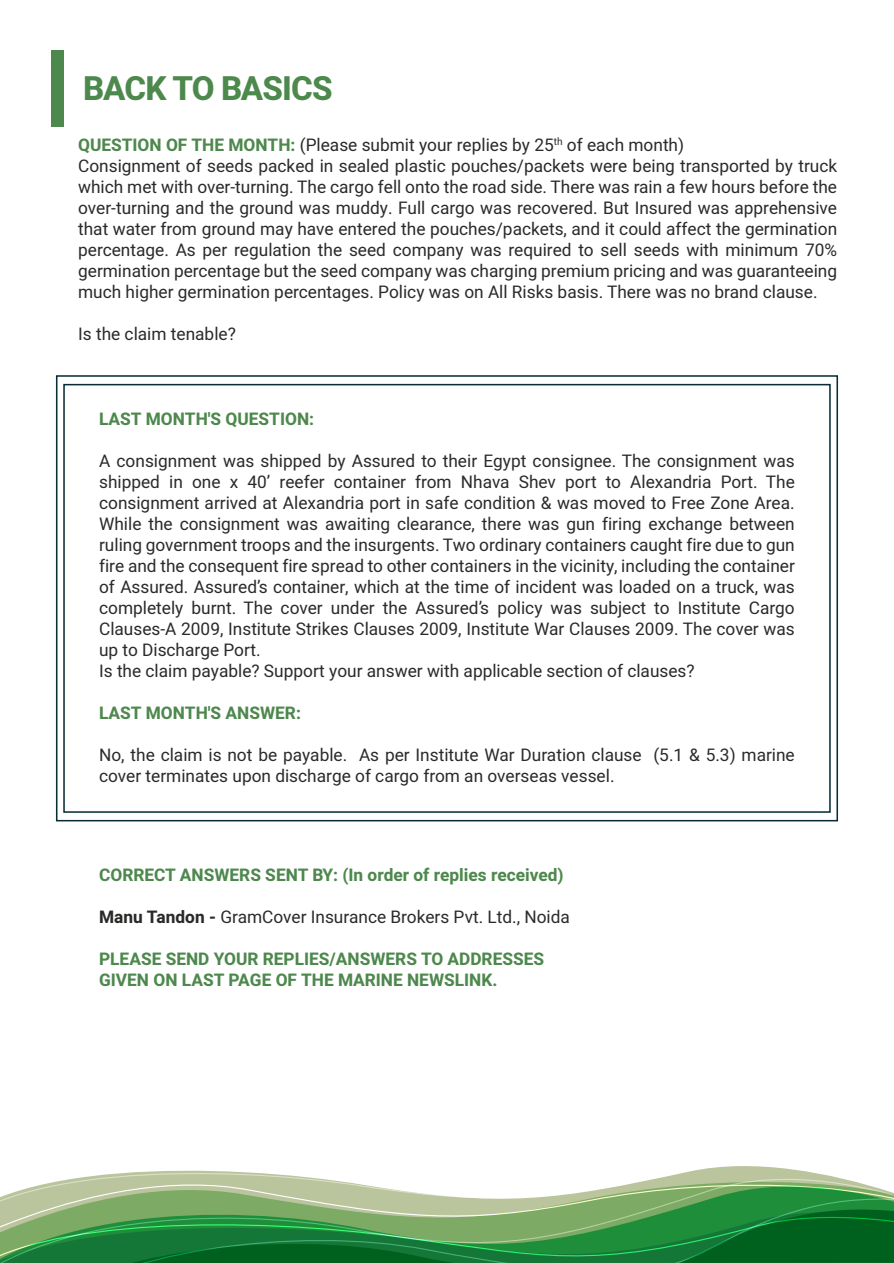
<style>
.page{position:relative;width:894px;height:1263px;background:#fff}
.page>*{position:absolute;margin:0;border:0;box-sizing:border-box;transform-origin:0 0}
.t1{font:800 33px "Heebo";letter-spacing:-.025em;color:#4d884d}
.t2{font:17.25px/21px "Heebo";color:#2b2a29}
.t3{font:700 17.25px/21px "Heebo";color:#4d884d}
.s1{font-weight:700;color:#4d884d}
.s2{font-weight:700}
</style>
<div class="page">
<div style="left:56px;top:375px;width:781px;height:446px;border:2px solid #072e37"></div>
<div style="left:63px;top:384px;width:767px;height:428px;border:2px solid #072e37"></div>
<div style="left:51px;top:50px;width:12px;height:77px;background:#4d884d"></div>
<svg style="left:78px;top:1166px;width:761px;height:12px"></svg>
<svg style="left:0;top:1178px;width:893px;height:20px"></svg>
<svg style="left:0;top:1198px;width:893px;height:65px;background:#408f4b"></svg>
<h1 class="t1" style="left:83px;top:66px;width:251px">BACK TO BASICS</h1>
<p class="t2" style="left:78px;top:134px;width:760px"><span class="s1">QUESTION OF THE MONTH:</span> (Please submit your replies by 25<sup>th</sup> of each month)<br>Consignment of seeds packed in sealed plastic pouches/packets were being transported by truck which met with over-turning. The cargo fell onto the road side. There was rain a few hours before the over-turning and the ground was muddy. Full cargo was recovered. But Insured was apprehensive that water from ground may have entered the pouches/packets, and it could affect the germination percentage. As per regulation the seed company was required to sell seeds with minimum 70% germination percentage but the seed company was charging premium pricing and was guaranteeing much higher germination percentages. Policy was on All Risks basis. There was no brand clause.</p>
<p class="t2" style="left:78px;top:323px;width:159px">Is the claim tenable?</p>
<p class="t3" style="left:99px;top:408px;width:216px">LAST MONTH'S QUESTION:</p>
<p class="t2" style="left:99px;top:450px;width:697px">A consignment was shipped by Assured to their Egypt consignee. The consignment was shipped in one x 40’ reefer container from Nhava Shev port to Alexandria Port. The consignment arrived at Alexandria port in safe condition &amp; was moved to Free Zone Area.<br>While the consignment was awaiting clearance, there was gun firing exchange between ruling government troops and the insurgents. Two ordinary containers caught fire due to gun fire and the consequent fire spread to other containers in the vicinity, including the container of Assured. Assured’s container, which at the time of incident was loaded on a truck, was completely burnt. The cover under the Assured’s policy was subject to Institute Cargo Clauses-A 2009, Institute Strikes Clauses 2009, Institute War Clauses 2009. The cover was up to Discharge Port.<br>Is the claim payable? Support your answer with applicable section of clauses?</p>
<p class="t3" style="left:99px;top:702px;width:203px">LAST MONTH'S ANSWER:</p>
<p class="t2" style="left:99px;top:744px;width:697px">No, the claim is not be payable. As per Institute War Duration clause (5.1 &amp; 5.3) marine cover terminates upon discharge of cargo from an overseas vessel.</p>
<p class="t3" style="left:99px;top:864px;width:466px">CORRECT ANSWERS SENT BY: (In order of replies received)</p>
<p class="t2" style="left:99px;top:906px;width:472px"><span class="s2">Manu Tandon -</span> GramCover Insurance Brokers Pvt. Ltd., Noida</p>
<p class="t3" style="left:99px;top:948px;width:446px">PLEASE SEND YOUR REPLIES/ANSWERS TO ADDRESSES<br>GIVEN ON LAST PAGE OF THE MARINE NEWSLINK.</p>
</div>
